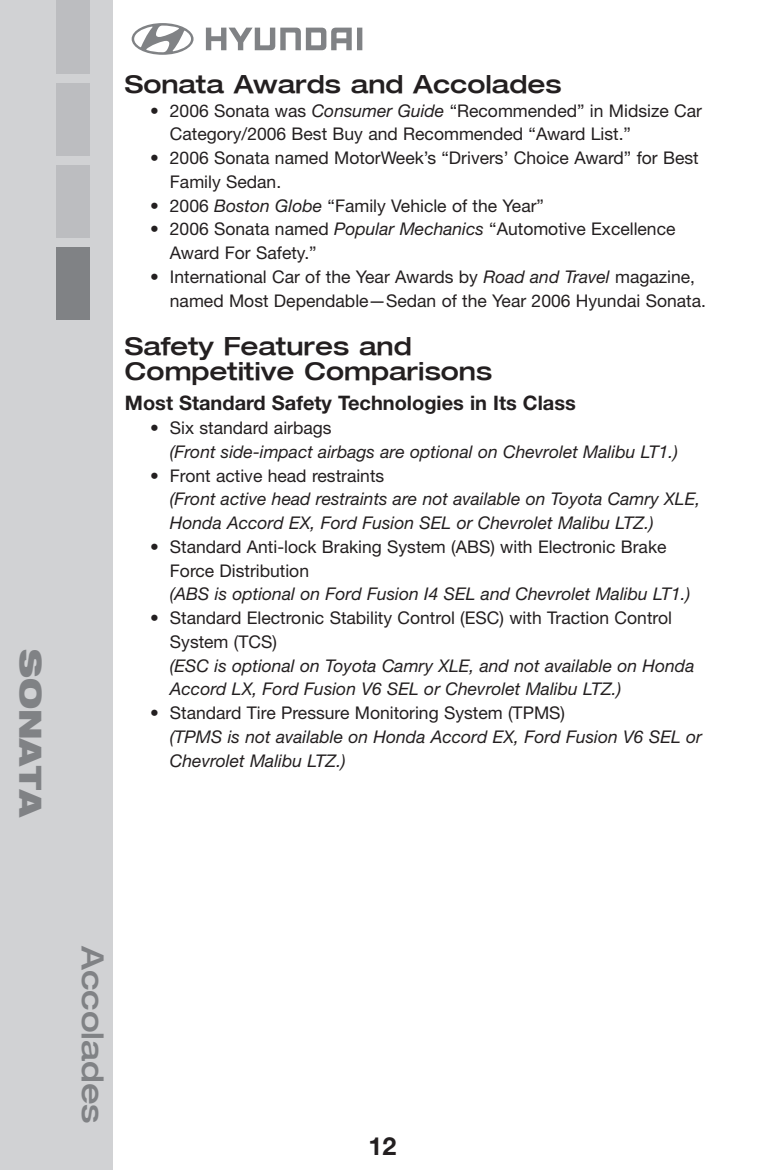
<style>
.page{position:relative;width:765px;height:1170px;background:#fff}
.page>*{position:absolute;margin:0;border:0;box-sizing:border-box;transform-origin:0 0}
.t1{font:500 expanded 30px "Helvetica Neue LT";color:#808285}
.t2{font:900 expanded 30px "Helvetica Neue LT";color:#808285}
.t3{font:500 expanded 25px/25px "Helvetica Neue LT";color:#231f20}
.t4{font:700 25px "Helvetica Neue";color:#231f20}
.t5{font:700 20px "Helvetica Neue";color:#231f20}
.t6{font:17.5px/23.8px "Helvetica Neue";color:#231f20}
.t7{font:italic 17.5px/23.8px "Helvetica Neue";color:#231f20}
.s1{font-style:italic}
</style>
<div class="page">
<div style="left:0;top:0;width:112px;height:1170px;background:#d1d2d4"></div>
<div style="left:56px;top:0;width:34px;height:73px;background:#bcbdc0"></div>
<div style="left:56px;top:83px;width:34px;height:73px;background:#bcbdc0"></div>
<div style="left:56px;top:165px;width:34px;height:73px;background:#bcbdc0"></div>
<div style="left:56px;top:248px;width:34px;height:72px;background:#808285"></div>
<svg style="left:132px;top:23px;width:230px;height:32px"></svg>
<h1 class="t2" style="left:50px;top:649px;width:171px;rotate:90deg">SONATA</h1>
<h2 class="t3" style="left:125px;top:71px;width:438px">Sonata Awards and Accolades</h2>
<p class="t6" style="left:170px;top:100px;width:534px;text-indent:-20px">• 2006 Sonata was <span class="s1">Consumer Guide</span> “Recommended” in Midsize Car<br>Category/2006 Best Buy and Recommended “Award List.”</p>
<p class="t6" style="left:170px;top:148px;width:530px;text-indent:-20px">• 2006 Sonata named MotorWeek’s “Drivers’ Choice Award” for Best<br>Family Sedan.</p>
<p class="t6" style="left:150px;top:195px;width:395px">• 2006 <span class="s1">Boston Globe</span> “Family Vehicle of the Year”</p>
<p class="t6" style="left:170px;top:219px;width:507px;text-indent:-20px">• 2006 Sonata named <span class="s1">Popular Mechanics</span> “Automotive Excellence<br>Award For Safety.”</p>
<p class="t6" style="left:170px;top:267px;width:538px;text-indent:-20px">• International Car of the Year Awards by <span class="s1">Road and Travel</span> magazine, named Most Dependable—Sedan of the Year 2006 Hyundai Sonata.</p>
<h2 class="t3" style="left:125px;top:334px;width:369px">Safety Features and<br>Competitive Comparisons</h2>
<p class="t5" style="left:125px;top:396px;width:452px">Most Standard Safety Technologies in Its Class</p>
<p class="t6" style="left:150px;top:418px;width:183px">• Six standard airbags</p>
<p class="t7" style="left:170px;top:442px;width:510px">(Front side-impact airbags are optional on Chevrolet Malibu LT1.)</p>
<p class="t6" style="left:150px;top:465px;width:236px">• Front active head restraints</p>
<p class="t7" style="left:170px;top:489px;width:532px">(Front active head restraints are not available on Toyota Camry XLE,<br>Honda Accord EX, Ford Fusion SEL or Chevrolet Malibu LTZ.)</p>
<p class="t6" style="left:170px;top:537px;width:498px;text-indent:-20px">• Standard Anti-lock Braking System (ABS) with Electronic Brake<br>Force Distribution</p>
<p class="t7" style="left:170px;top:584px;width:522px">(ABS is optional on Ford Fusion I4 SEL and Chevrolet Malibu LT1.)</p>
<p class="t6" style="left:170px;top:608px;width:504px;text-indent:-20px">• Standard Electronic Stability Control (ESC) with Traction Control<br>System (TCS)</p>
<p class="t7" style="left:170px;top:655px;width:526px">(ESC is optional on Toyota Camry XLE, and not available on Honda<br>Accord LX, Ford Fusion V6 SEL or Chevrolet Malibu LTZ.)</p>
<p class="t6" style="left:150px;top:703px;width:417px">• Standard Tire Pressure Monitoring System (TPMS)</p>
<p class="t7" style="left:170px;top:727px;width:534px">(TPMS is not available on Honda Accord EX, Ford Fusion V6 SEL or<br>Chevrolet Malibu LTZ.)</p>
<h1 class="t1" style="left:112px;top:946px;width:180px;rotate:90deg">Accolades</h1>
<h2 class="t4" style="left:369px;top:1137px;width:29px">12</h2>
</div>
